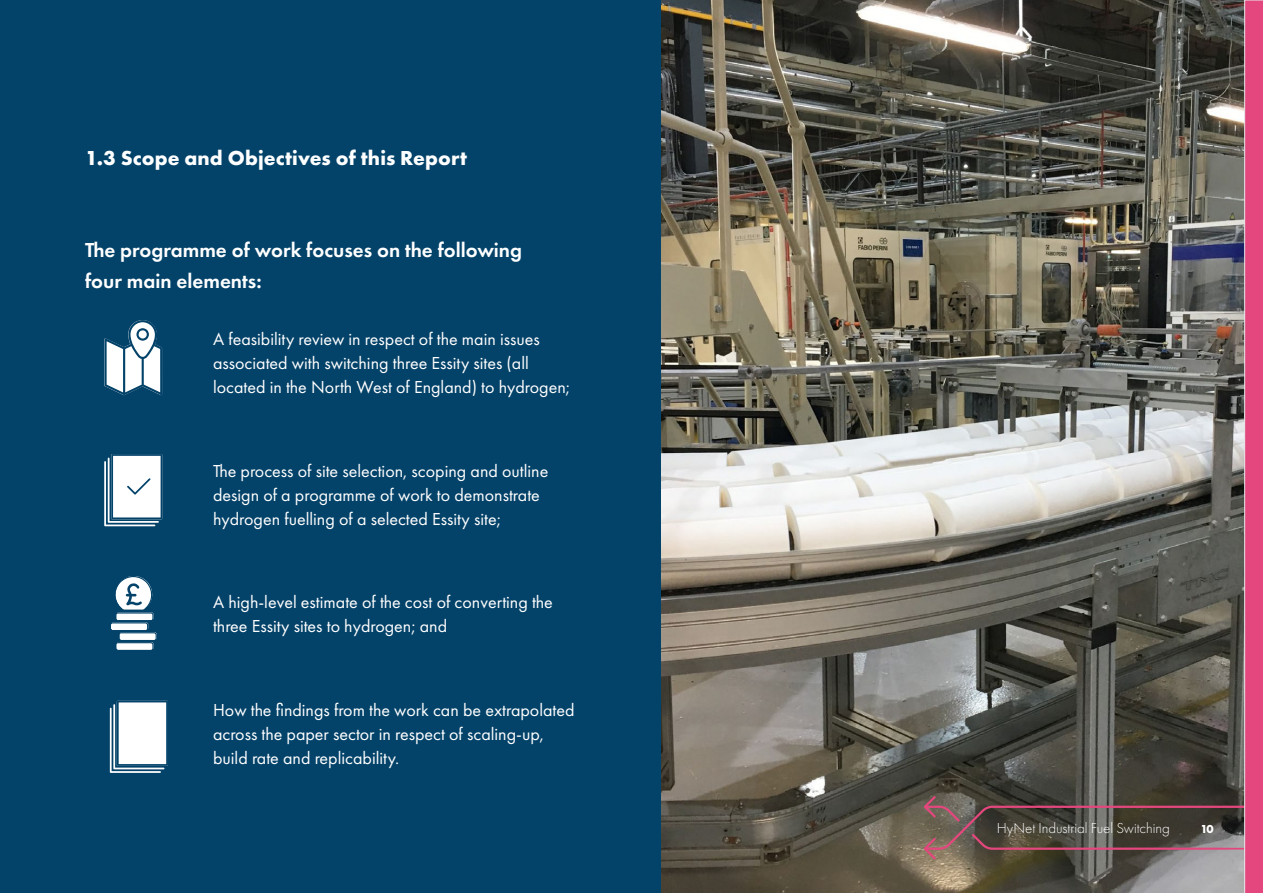
<style>
.page{position:relative;width:1263px;height:893px;background:#fff}
.page>*{position:absolute;margin:0;border:0;box-sizing:border-box;transform-origin:0 0}
.t1{font:600 21px/31.5px "Futura PT";color:#fff}
.t2{font:700 21px "Futura PT";letter-spacing:.005em;color:#fff}
.t3{font:18px/24px "Futura PT";color:#fff}
.t4{font:300 15px "Futura PT";letter-spacing:-.005em;color:#fff}
.t5{font:700 12px "Futura PT";color:#fff}
</style>
<div class="page">
<div style="left:0;top:0;width:665px;height:893px;background:#034269"></div>
<img style="left:661px;top:0;width:263px;height:893px">
<svg style="left:104px;top:320px;width:58px;height:75px"></svg>
<div style="left:116px;top:642px;width:38px;height:8px;background:#fff;border-radius:2px"></div>
<div style="left:119px;top:632px;width:38px;height:8px;background:#fff;border-radius:2px"></div>
<div style="left:111px;top:622px;width:37px;height:8px;background:#fff;border-radius:2px"></div>
<div style="left:115px;top:642px;width:39px;height:9px;border:1px solid #034269;border-radius:2px"></div>
<div style="left:118px;top:632px;width:39px;height:9px;border:1px solid #034269;border-radius:2px"></div>
<div style="left:110px;top:622px;width:38px;height:9px;border:1px solid #034269;border-radius:2px"></div>
<svg style="left:115px;top:576px;width:39px;height:44px"></svg>
<svg style="left:104px;top:454px;width:58px;height:72px;background:#c9d6df"></svg>
<svg style="left:110px;top:701px;width:58px;height:72px;background:#ccd9e0"></svg>
<svg style="left:924px;top:0;width:339px;height:893px;background:#6f6561"></svg>
<p class="t2" style="left:85px;top:144px;width:383px">1.3 Scope and Objectives of this Report</p>
<p class="t1" style="left:85px;top:234px;width:439px">The programme of work focuses on the following four main elements:</p>
<p class="t3" style="left:213px;top:327px;width:358px">A feasibility review in respect of the main issues associated with switching three Essity sites (all located in the North West of England) to hydrogen;</p>
<p class="t3" style="left:213px;top:459px;width:337px">The process of site selection, scoping and outline design of a programme of work to demonstrate hydrogen fuelling of a selected Essity site;</p>
<p class="t3" style="left:213px;top:590px;width:341px">A high-level estimate of the cost of converting the three Essity sites to hydrogen; and</p>
<p class="t3" style="left:213px;top:698px;width:363px">How the fndings from the work can be extrapolated across the paper sector in respect of scaling-up, build rate and replicability.</p>
<p class="t4" style="left:997px;top:820px;width:174px">HyNet Industrial Fuel Switching</p>
<p class="t5" style="left:1200px;top:822px;width:15px">10</p>
</div>
